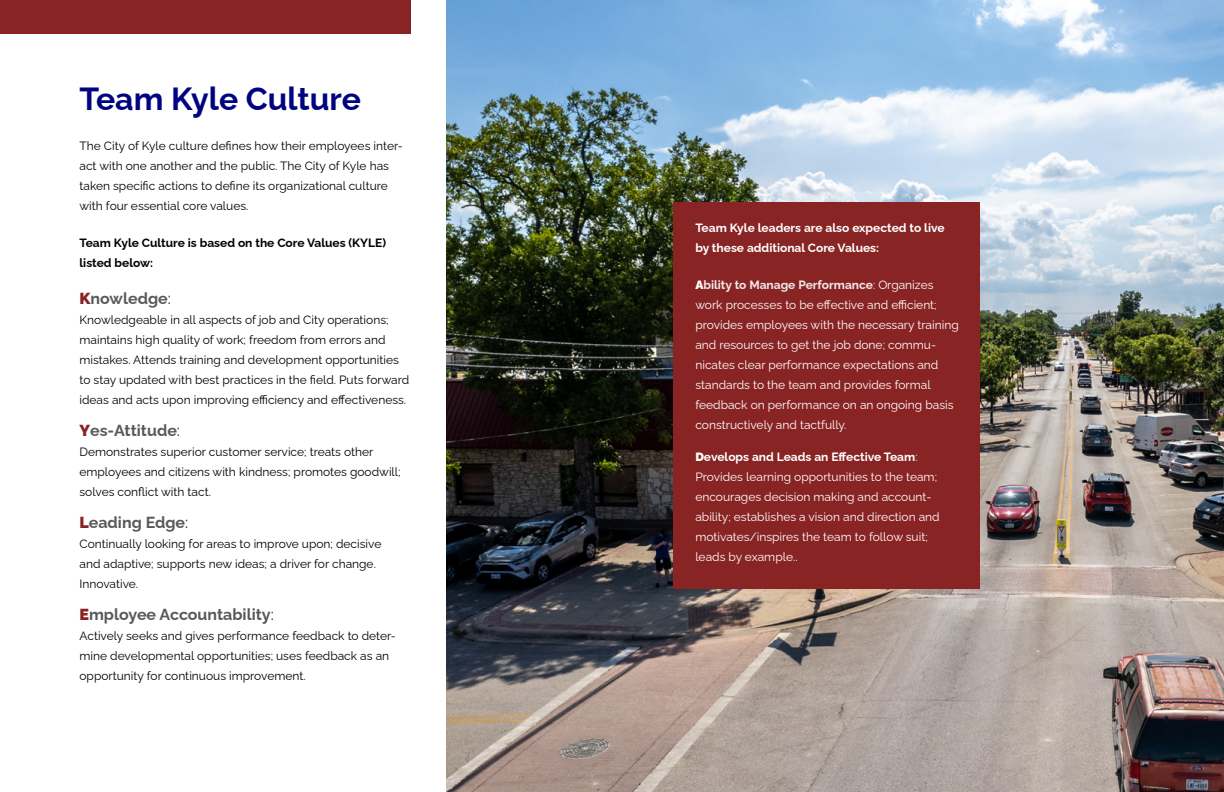
<style>
.page{position:relative;width:1224px;height:792px;background:#fff}
.page>*{position:absolute;margin:0;border:0;box-sizing:border-box;transform-origin:0 0}
.t1{font:700 32px "Raleway";color:#000480}
.t2{font:700 16px "Raleway";color:#58595b}
.t3{font:12px/20px "Raleway";color:#000}
.t4{font:12px/20px "Raleway";color:#fff}
.t5{font:700 12px/20px "Raleway";color:#fff}
.t6{font:700 12px/20px "Raleway";color:#000}
.s1{font-weight:900;color:#892424}
.s2{font-weight:400;color:#000}
.s3{font-weight:900}
.s4{font-weight:700;color:#f3e9e9}
.s5{font-weight:700}
</style>
<div class="page">
<img style="left:447px;top:1px;width:777px;height:791px">
<div style="left:0;top:0;width:411px;height:33px;background:#892424"></div>
<div style="left:673px;top:203px;width:307px;height:386px;background:#892424"></div>
<h1 class="t1" style="left:80px;top:73px;width:283px">Team Kyle Culture</h1>
<p class="t3" style="left:80px;top:135px;width:325px">The City of Kyle culture defines how their employees inter&shy;act with one another and the public. The City of Kyle has taken specific actions to define its organizational culture with four essential core values.</p>
<p class="t6" style="left:80px;top:232px;width:308px">Team Kyle Culture is based on the Core Values (KYLE) listed below:</p>
<h2 class="t2" style="left:80px;top:286px;width:93px"><span class="s1">K</span>nowledge<span class="s2">:</span></h2>
<p class="t3" style="left:79px;top:309px;width:331px">Knowledgeable in all aspects of job and City operations; maintains high quality of work; freedom from errors and mistakes. Attends training and development opportunities to stay updated with best practices in the field. Puts forward ideas and acts upon improving efficiency and effectiveness.</p>
<h2 class="t2" style="left:80px;top:418px;width:102px"><span class="s1">Y</span>es-Attitude<span class="s2">:</span></h2>
<p class="t3" style="left:80px;top:441px;width:323px">Demonstrates superior customer service; treats other employees and citizens with kindness; promotes goodwill; solves conflict with tact.</p>
<h2 class="t2" style="left:80px;top:510px;width:110px"><span class="s1">L</span>eading Edge<span class="s2">:</span></h2>
<p class="t3" style="left:80px;top:533px;width:303px">Continually looking for areas to improve upon; decisive and adaptive; supports new ideas; a driver for change.<br>Innovative.</p>
<h2 class="t2" style="left:80px;top:602px;width:196px"><span class="s1">E</span>mployee Accountability<span class="s2">:</span></h2>
<p class="t3" style="left:80px;top:625px;width:318px">Actively seeks and gives performance feedback to deter&shy;mine developmental opportunities; uses feedback as an opportunity for continuous improvement.</p>
<p class="t5" style="left:695px;top:217px;width:251px">Team Kyle leaders are also expected to live by these additional Core Values:</p>
<p class="t4" style="left:695px;top:274px;width:265px"><span class="s3">A</span><span class="s4">bility to Manage Performance</span>: Organizes work processes to be effective and efficient; provides employees with the necessary training and resources to get the job done; commu&shy;nicates clear performance expectations and standards to the team and provides formal feedback on performance on an ongoing basis constructively and tactfully.</p>
<p class="t4" style="left:695px;top:446px;width:246px"><span class="s3">D</span><span class="s5">evelops and Leads an Effective Team</span>:<br>Provides learning opportunities to the team; encourages decision making and account&shy;ability; establishes a vision and direction and motivates/inspires the team to follow suit; leads by example..</p>
</div>
